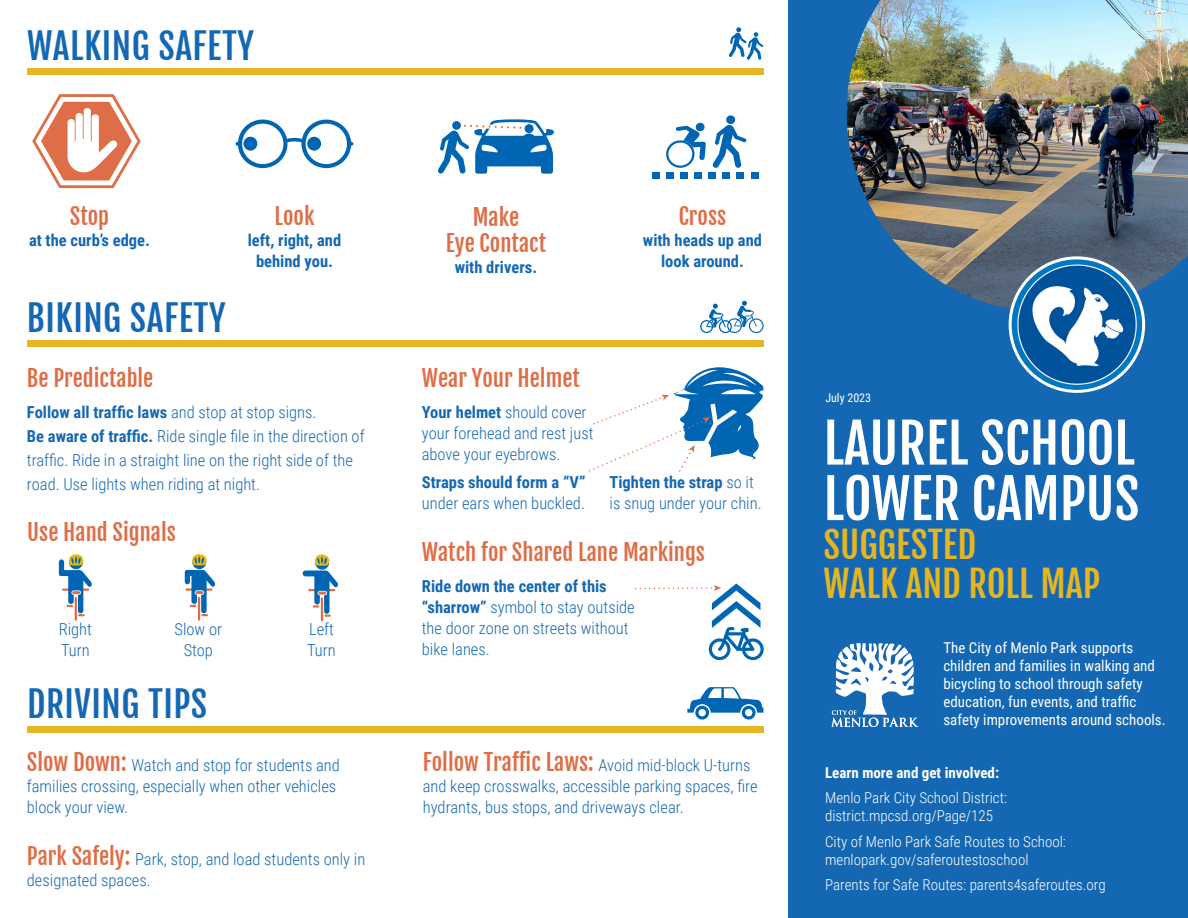
<style>
.page{position:relative;width:1188px;height:918px;background:#fff}
.page>*{position:absolute;margin:0;border:0;box-sizing:border-box;transform-origin:0 0}
.t1{font:54px/55.5px "Fjalla One";color:#fff}
.t2{font:36px/39px "Fjalla One";color:#e5b621}
.t3{font:35.25px "Fjalla One";letter-spacing:.015em;color:#1468b3}
.t4{font:22.5px/25.5px "Fjalla One";color:#de6e47;text-align:center}
.t5{font:300 16.5px/21px "Roboto Condensed";color:#1468b3}
.t6{font:700 16.5px/21px "Roboto Condensed";color:#1468b3;text-align:center}
.t7{font:300 15px/18px "Roboto Condensed";color:#fff}
.t8{font:15px/18px "Roboto Condensed";color:#fff}
.t9{font:700 15px "Roboto Condensed";color:#fff}
.t10{font:12px "Roboto Condensed";color:#fff}
.s1{font-weight:700}
.s2{font-family:"Fjalla One";font-weight:400;font-size:22.5px;color:#de6e47}
</style>
<div class="page">
<div style="left:788px;top:0;width:400px;height:918px;background:#1468b3"></div>
<svg style="left:831px;top:643px;width:87px;height:84px"></svg>
<img style="left:847px;top:0;width:341px;height:313px">
<img style="left:1010px;top:258px;width:134px;height:133px;border-radius:67px">
<div style="left:1009px;top:256px;width:136px;height:137px;border:3px solid #fff;border-radius:50%"></div>
<div style="left:27px;top:727px;width:737px;height:6px;background:#e5b621"></div>
<svg style="left:687px;top:687px;width:76px;height:33px"></svg>
<hr style="left:321px;top:598px;width:2px;height:22px;background:#de6e47">
<svg style="left:303px;top:554px;width:35px;height:63px"></svg>
<hr style="left:198px;top:598px;width:2px;height:22px;background:#de6e47">
<svg style="left:185px;top:554px;width:31px;height:62px"></svg>
<hr style="left:75px;top:598px;width:2px;height:22px;background:#de6e47">
<svg style="left:59px;top:554px;width:33px;height:62px"></svg>
<svg style="left:590px;top:367px;width:174px;height:105px"></svg>
<svg style="left:636px;top:583px;width:128px;height:77px"></svg>
<div style="left:27px;top:340px;width:737px;height:7px;background:#e5b621"></div>
<svg style="left:700px;top:301px;width:64px;height:32px"></svg>
<svg style="left:32px;top:94px;width:109px;height:94px"></svg>
<svg style="left:236px;top:120px;width:117px;height:48px"></svg>
<div style="left:243px;top:137px;width:14px;height:14px;background:#0066b3;border-radius:50%"></div>
<div style="left:307px;top:137px;width:14px;height:14px;background:#0066b3;border-radius:50%"></div>
<svg style="left:438px;top:119px;width:116px;height:55px"></svg>
<div style="left:695px;top:172px;width:7px;height:7px;background:#0066b3"></div>
<div style="left:709px;top:172px;width:7px;height:7px;background:#0066b3"></div>
<div style="left:723px;top:172px;width:7px;height:7px;background:#0066b3"></div>
<div style="left:737px;top:172px;width:7px;height:7px;background:#0066b3"></div>
<div style="left:751px;top:172px;width:7px;height:7px;background:#0066b3"></div>
<div style="left:666px;top:172px;width:7px;height:7px;background:#0066b3"></div>
<div style="left:680px;top:172px;width:7px;height:7px;background:#0066b3"></div>
<div style="left:652px;top:172px;width:7px;height:7px;background:#0066b3"></div>
<svg style="left:713px;top:125px;width:33px;height:43px"></svg>
<div style="left:726px;top:115px;width:9px;height:9px;background:#0066b3;border-radius:50%"></div>
<svg style="left:666px;top:123px;width:40px;height:45px"></svg>
<div style="left:27px;top:68px;width:737px;height:6px;background:#e5b621"></div>
<svg style="left:729px;top:27px;width:34px;height:33px"></svg>
<h3 class="t3" style="left:27px;top:24px;width:229px">WALKING SAFETY</h3>
<h3 class="t4" style="left:70px;top:204px;width:41px">Stop</h3>
<p class="t6" style="left:29px;top:229px;width:122px">at the curb’s edge.</p>
<h3 class="t3" style="left:27px;top:296px;width:200px">BIKING SAFETY</h3>
<h3 class="t4" style="left:275px;top:204px;width:41px">Look</h3>
<p class="t6" style="left:248px;top:229px;width:95px">left, right, and behind you.</p>
<h3 class="t4" style="left:446px;top:205px;width:102px">Make<br>Eye Contact</h3>
<p class="t6" style="left:455px;top:256px;width:84px">with drivers.</p>
<h3 class="t4" style="left:27px;top:366px;width:128px">Be Predictable</h3>
<p class="t5" style="left:27px;top:399px;width:339px;line-height:24px"><span class="s1">Follow all traffic laws</span> and stop at stop signs.<br><span class="s1">Be aware of traffic.</span> Ride single file in the direction of traffic. Ride in a straight line on the right side of the road. Use lights when riding at night.</p>
<p class="t5" style="left:422px;top:401px;width:173px"><span class="s1">Your helmet</span> should cover your forehead and rest just above your eyebrows.</p>
<h3 class="t4" style="left:422px;top:365px;width:160px">Wear Your Helmet</h3>
<p class="t6" style="left:422px;top:471px;width:165px">Straps should form a “V”</p>
<p class="t5" style="left:422px;top:492px;width:165px">under ears when buckled.</p>
<h3 class="t4" style="left:679px;top:204px;width:49px">Cross</h3>
<p class="t6" style="left:643px;top:229px;width:120px">with heads up and look around.</p>
<p class="t5" style="left:610px;top:471px;width:154px"><span class="s1">Tighten the strap</span> so it is snug under your chin.</p>
<h3 class="t4" style="left:27px;top:519px;width:150px">Use Hand Signals</h3>
<p class="t5" style="left:59px;top:618px;width:35px">Right<br>Turn</p>
<p class="t5" style="left:175px;top:618px;width:49px;text-align:center">Slow or<br>Stop</p>
<p class="t5" style="left:307px;top:618px;width:30px">Left<br>Turn</p>
<h3 class="t3" style="left:27px;top:683px;width:182px">DRIVING TIPS</h3>
<p class="t5" style="left:27px;top:754px;width:314px"><span class="s2">Slow Down:</span> Watch and stop for students and families crossing, especially when other vehicles block your view.</p>
<p class="t5" style="left:27px;top:848px;width:340px"><span class="s2">Park Safely:</span> Park, stop, and load students only in designated spaces.</p>
<h3 class="t4" style="left:422px;top:540px;width:285px">Watch for Shared Lane Markings</h3>
<p class="t5" style="left:422px;top:575px;width:214px"><span class="s1">Ride down the center of this “sharrow”</span> symbol to stay outside the door zone on streets without bike lanes.</p>
<p class="t5" style="left:423px;top:754px;width:337px"><span class="s2">Follow Traffic Laws:</span> Avoid mid-block U-turns and keep crosswalks, accessible parking spaces, fire hydrants, bus stops, and driveways clear.</p>
<p class="t10" style="left:825px;top:389px;width:47px">July 2023</p>
<h1 class="t1" style="left:824px;top:416px;width:318px">LAUREL SCHOOL<br>LOWER CAMPUS</h1>
<h2 class="t2" style="left:824px;top:525px;width:278px">SUGGESTED<br>WALK AND ROLL MAP</h2>
<p class="t8" style="left:943px;top:639px;width:224px">The City of Menlo Park supports children and families in walking and bicycling to school through safety education, fun events, and traffic safety improvements around schools.</p>
<p class="t9" style="left:825px;top:762px;width:176px">Learn more and get involved:</p>
<p class="t7" style="left:825px;top:788px;width:183px">Menlo Park City School District: district.mpcsd.org/Page/125</p>
<p class="t7" style="left:825px;top:832px;width:242px">City of Menlo Park Safe Routes to School: menlopark.gov/saferoutestoschool</p>
<p class="t7" style="left:825px;top:875px;width:282px">Parents for Safe Routes: parents4saferoutes.org</p>
</div>
